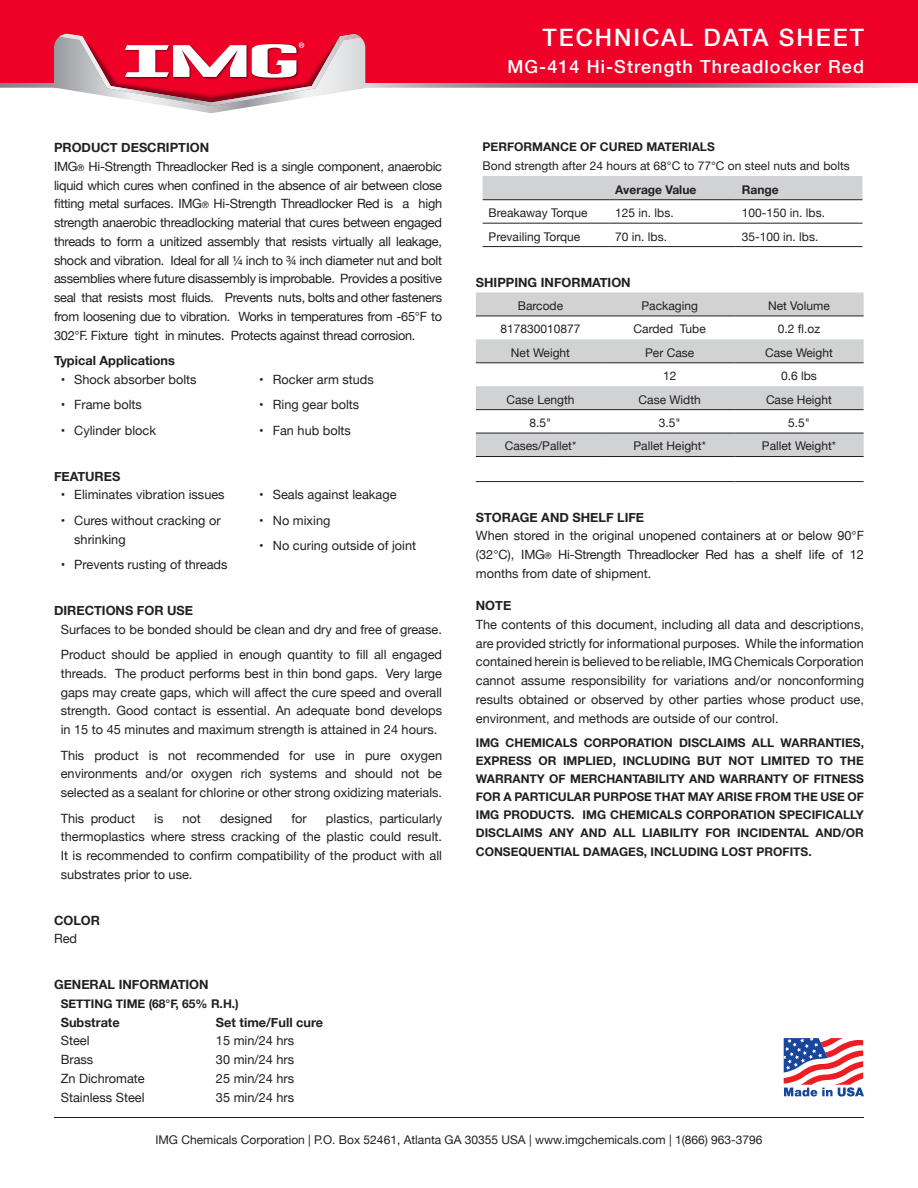
<style>
.page{position:relative;width:918px;height:1188px;background:#fff}
.page>*{position:absolute;margin:0;border:0;box-sizing:border-box;transform-origin:0 0}
.t1{font:500 24px "Helvetica Neue";letter-spacing:.08em;color:#fff}
.t2{font:500 18px "Helvetica Neue";letter-spacing:.06em;color:#fff}
.t3{font:12.75px/18.8px "Helvetica Neue";color:#231f20;text-align:justify}
.t4{font:700 12.75px "Helvetica Neue";color:#231f20}
.t5{font:12px "Helvetica Neue";color:#231f20}
.t6{font:700 12px/18.1px "Helvetica Neue";color:#231f20;text-align:justify}
.s1{font-size:9px}
</style>
<div class="page">
<svg style="left:784px;top:1038px;width:80px;height:58px"></svg>
<hr style="left:54px;top:1117px;width:810px;height:1px;background:#231f20">
<div style="left:0;top:0;width:918px;height:86px;background:#ef0027"></div>
<img style="left:0;top:83px;width:918px;height:5px">
<svg style="left:54px;top:34px;width:311px;height:79px"></svg>
<div style="left:483px;top:176px;width:379px;height:23px;background:#d1d2d4"></div>
<hr style="left:483px;top:199px;width:126px;height:1px;background:#231f20">
<hr style="left:609px;top:199px;width:127px;height:1px;background:#231f20">
<hr style="left:736px;top:199px;width:127px;height:1px;background:#231f20">
<hr style="left:483px;top:223px;width:126px;height:1px;background:#231f20">
<hr style="left:609px;top:223px;width:127px;height:1px;background:#231f20">
<hr style="left:736px;top:223px;width:127px;height:1px;background:#231f20">
<hr style="left:483px;top:246px;width:126px;height:1px;background:#231f20">
<hr style="left:609px;top:246px;width:127px;height:1px;background:#231f20">
<hr style="left:736px;top:246px;width:127px;height:1px;background:#231f20">
<svg style="left:476px;top:293px;width:388px;height:163px;fill:#d1d2d4"></svg>
<hr style="left:476px;top:316px;width:129px;height:1px;background:#231f20">
<hr style="left:605px;top:316px;width:129px;height:1px;background:#231f20">
<hr style="left:734px;top:316px;width:130px;height:1px;background:#231f20">
<hr style="left:476px;top:363px;width:129px;height:1px;background:#231f20">
<hr style="left:605px;top:363px;width:129px;height:1px;background:#231f20">
<hr style="left:734px;top:363px;width:130px;height:1px;background:#231f20">
<hr style="left:476px;top:409px;width:129px;height:1px;background:#231f20">
<hr style="left:605px;top:409px;width:129px;height:1px;background:#231f20">
<hr style="left:734px;top:409px;width:130px;height:1px;background:#231f20">
<hr style="left:476px;top:433px;width:129px;height:1px;background:#231f20">
<hr style="left:605px;top:433px;width:129px;height:1px;background:#231f20">
<hr style="left:734px;top:433px;width:130px;height:1px;background:#231f20">
<hr style="left:476px;top:456px;width:129px;height:1px;background:#231f20">
<hr style="left:605px;top:456px;width:129px;height:1px;background:#231f20">
<hr style="left:734px;top:456px;width:130px;height:1px;background:#231f20">
<hr style="left:476px;top:481px;width:129px;height:1px;background:#231f20">
<hr style="left:605px;top:481px;width:129px;height:1px;background:#231f20">
<hr style="left:734px;top:481px;width:130px;height:1px;background:#231f20">
<p class="t4" style="left:54px;top:137px;width:157px">PRODUCT DESCRIPTION</p>
<p class="t3" style="left:54px;top:158px;width:390px">IMG<span class="s1">®</span> Hi-Strength Threadlocker Red is a single component, anaerobic liquid which cures when confined in the absence of air between close fitting metal surfaces. IMG<span class="s1">®</span> Hi-Strength Threadlocker Red is a high strength anaerobic threadlocking material that cures between engaged threads to form a unitized assembly that resists virtually all leakage, shock and vibration. Ideal for all ¼ inch to ¾ inch diameter nut and bolt assemblies where future disassembly is improbable. Provides a positive seal that resists most fluids. Prevents nuts, bolts and other fasteners from loosening due to vibration. Works in temperatures from -65°F to 302°F. Fixture tight in minutes. Protects against thread corrosion.</p>
<p class="t4" style="left:54px;top:350px;width:123px">Typical Applications</p>
<p class="t3" style="left:61px;top:371px;width:137px">• Shock absorber bolts</p>
<p class="t3" style="left:61px;top:396px;width:83px">• Frame bolts</p>
<p class="t3" style="left:61px;top:422px;width:97px">• Cylinder block</p>
<p class="t3" style="left:259px;top:371px;width:116px">• Rocker arm studs</p>
<p class="t3" style="left:259px;top:396px;width:101px">• Ring gear bolts</p>
<p class="t3" style="left:259px;top:422px;width:93px">• Fan hub bolts</p>
<p class="t4" style="left:54px;top:466px;width:68px">FEATURES</p>
<p class="t3" style="left:61px;top:486px;width:165px">• Eliminates vibration issues</p>
<p class="t3" style="left:74px;top:512px;width:148px;text-indent:-14px">• Cures without cracking or shrinking</p>
<p class="t3" style="left:61px;top:556px;width:168px">• Prevents rusting of threads</p>
<p class="t3" style="left:259px;top:486px;width:139px">• Seals against leakage</p>
<p class="t3" style="left:259px;top:512px;width:73px">• No mixing</p>
<p class="t3" style="left:259px;top:537px;width:158px">• No curing outside of joint</p>
<p class="t4" style="left:54px;top:600px;width:141px">DIRECTIONS FOR USE</p>
<p class="t3" style="left:61px;top:620px;width:383px">Surfaces to be bonded should be clean and dry and free of grease.</p>
<p class="t3" style="left:61px;top:646px;width:383px">Product should be applied in enough quantity to fill all engaged threads. The product performs best in thin bond gaps. Very large gaps may create gaps, which will affect the cure speed and overall strength. Good contact is essential. An adequate bond develops in 15 to 45 minutes and maximum strength is attained in 24 hours.</p>
<p class="t3" style="left:61px;top:746px;width:383px">This product is not recommended for use in pure oxygen environments and/or oxygen rich systems and should not be selected as a sealant for chlorine or other strong oxidizing materials.</p>
<p class="t3" style="left:61px;top:809px;width:76px">This product</p>
<p class="t3" style="left:154px;top:809px;width:11px">is</p>
<p class="t3" style="left:183px;top:809px;width:20px">not</p>
<p class="t3" style="left:220px;top:809px;width:54px">designed</p>
<p class="t3" style="left:292px;top:809px;width:17px">for</p>
<p class="t3" style="left:61px;top:809px;width:383px;text-indent:265px">plastics, particularly thermoplastics where stress cracking of the plastic could result.<br>It is recommended to confirm compatibility of the product with all substrates prior to use.</p>
<p class="t4" style="left:54px;top:910px;width:48px">COLOR</p>
<p class="t3" style="left:54px;top:930px;width:25px">Red</p>
<p class="t4" style="left:54px;top:974px;width:156px">GENERAL INFORMATION</p>
<p class="t6" style="left:61px;top:995px;width:180px">SETTING TIME (68°F, 65% R.H.)</p>
<p class="t4" style="left:61px;top:1012px;width:61px">Substrate</p>
<p class="t4" style="left:216px;top:1012px;width:109px">Set time/Full cure</p>
<p class="t3" style="left:61px;top:1032px;width:30px">Steel</p>
<p class="t3" style="left:216px;top:1032px;width:80px">15 min/24 hrs</p>
<p class="t3" style="left:61px;top:1051px;width:34px">Brass</p>
<p class="t3" style="left:216px;top:1051px;width:80px">30 min/24 hrs</p>
<p class="t3" style="left:61px;top:1070px;width:86px">Zn Dichromate</p>
<p class="t3" style="left:216px;top:1070px;width:80px">25 min/24 hrs</p>
<p class="t3" style="left:61px;top:1088px;width:85px">Stainless Steel</p>
<p class="t3" style="left:216px;top:1088px;width:80px">35 min/24 hrs</p>
<p class="t1" style="left:543px;top:18px;width:323px">TECHNICAL DATA SHEET</p>
<p class="t2" style="left:507px;top:52px;width:358px">MG-414 Hi-Strength Threadlocker Red</p>
<p class="t6" style="left:483px;top:138px;width:234px">PERFORMANCE OF CURED MATERIALS</p>
<p class="t5" style="left:483px;top:157px;width:369px">Bond strength after 24 hours at 68°C to 77°C on steel nuts and bolts</p>
<p class="t6" style="left:615px;top:181px;width:83px">Average Value</p>
<p class="t6" style="left:742px;top:181px;width:38px">Range</p>
<p class="t5" style="left:489px;top:204px;width:100px">Breakaway Torque</p>
<p class="t5" style="left:615px;top:204px;width:60px">125 in. lbs.</p>
<p class="t5" style="left:742px;top:204px;width:85px">100-150 in. lbs.</p>
<p class="t5" style="left:489px;top:228px;width:93px">Prevailing Torque</p>
<p class="t5" style="left:615px;top:228px;width:53px">70 in. lbs.</p>
<p class="t5" style="left:742px;top:228px;width:78px">35-100 in. lbs.</p>
<p class="t4" style="left:476px;top:272px;width:156px">SHIPPING INFORMATION</p>
<p class="t5" style="left:518px;top:297px;width:47px">Barcode</p>
<p class="t5" style="left:642px;top:297px;width:58px">Packaging</p>
<p class="t5" style="left:768px;top:297px;width:63px">Net Volume</p>
<p class="t5" style="left:500px;top:320px;width:82px">817830010877</p>
<p class="t5" style="left:634px;top:320px;width:74px">Carded Tube</p>
<p class="t5" style="left:778px;top:320px;width:44px">0.2 fl.oz</p>
<p class="t5" style="left:511px;top:344px;width:61px">Net Weight</p>
<p class="t5" style="left:645px;top:344px;width:51px">Per Case</p>
<p class="t5" style="left:765px;top:344px;width:69px">Case Weight</p>
<p class="t5" style="left:663px;top:367px;width:15px">12</p>
<p class="t5" style="left:781px;top:367px;width:37px">0.6 lbs</p>
<p class="t5" style="left:506px;top:391px;width:70px">Case Length</p>
<p class="t5" style="left:639px;top:391px;width:64px">Case Width</p>
<p class="t5" style="left:766px;top:391px;width:68px">Case Height</p>
<p class="t5" style="left:530px;top:414px;width:23px">8.5"</p>
<p class="t5" style="left:659px;top:414px;width:23px">3.5"</p>
<p class="t5" style="left:788px;top:414px;width:23px">5.5"</p>
<p class="t5" style="left:505px;top:438px;width:73px">Cases/Pallet*</p>
<p class="t5" style="left:634px;top:438px;width:74px">Pallet Height*</p>
<p class="t5" style="left:762px;top:438px;width:76px">Pallet Weight*</p>
<p class="t4" style="left:476px;top:507px;width:170px">STORAGE AND SHELF LIFE</p>
<p class="t3" style="left:476px;top:527px;width:390px">When stored in the original unopened containers at or below 90°F (32°C), IMG<span class="s1">®</span> Hi-Strength Threadlocker Red has a shelf life of 12 months from date of shipment.</p>
<p class="t4" style="left:476px;top:595px;width:37px">NOTE</p>
<p class="t3" style="left:476px;top:616px;width:390px">The contents of this document, including all data and descriptions, are provided strictly for informational purposes. While the information contained herein is believed to be reliable, IMG Chemicals Corporation cannot assume responsibility for variations and/or nonconforming results obtained or observed by other parties whose product use, environment, and methods are outside of our control.</p>
<p class="t6" style="left:476px;top:734px;width:390px">IMG CHEMICALS CORPORATION DISCLAIMS ALL WARRANTIES, EXPRESS OR IMPLIED, INCLUDING BUT NOT LIMITED TO THE WARRANTY OF MERCHANTABILITY AND WARRANTY OF FITNESS FOR A PARTICULAR PURPOSE THAT MAY ARISE FROM THE USE OF IMG PRODUCTS. IMG CHEMICALS CORPORATION SPECIFICALLY DISCLAIMS ANY AND ALL LIABILITY FOR INCIDENTAL AND/OR CONSEQUENTIAL DAMAGES, INCLUDING LOST PROFITS.</p>
<p class="t5" style="left:155px;top:1131px;width:609px">IMG Chemicals Corporation | P.O. Box 52461, Atlanta GA 30355 USA | www.imgchemicals.com | 1(866) 963-3796</p>
</div>
